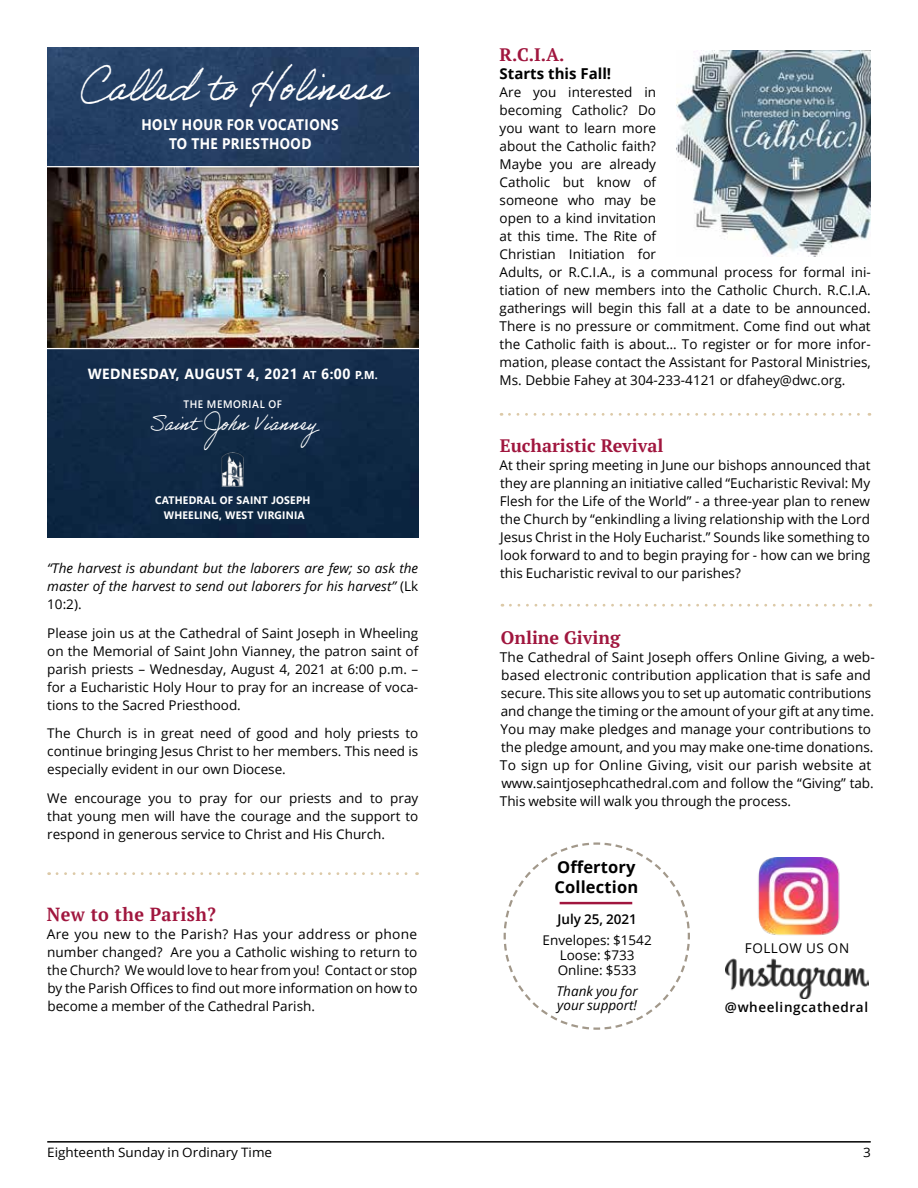
<style>
.page{position:relative;width:918px;height:1188px;background:#fff}
.page>*{position:absolute;margin:0;border:0;box-sizing:border-box;transform-origin:0 0}
.t1{font:41.4px "Adobe Handwriting Ernie";color:#fff;scale:.89 1}
.t2{font:21px "Adobe Handwriting Ernie";letter-spacing:.01em;color:#fff;scale:.87 1}
.t3{font:700 18.9px "PT Serif";letter-spacing:.025em;color:#a0163e;scale:.95 1}
.t4{font:700 18px "PT Serif";color:#a0163e}
.t5{font:700 16.5px/19.5px "Open Sans";letter-spacing:.01em;color:#000}
.t6{font:700 15.3px/19px "Segoe UI";letter-spacing:.035em;color:#fff;text-align:center;scale:.88 1}
.t7{font:700 15px "Open Sans";color:#000}
.t8{font:700 14.7px "Segoe UI";letter-spacing:.035em;color:#fff;scale:.95 1}
.t9{font:13.5px/18px "Open Sans";color:#000;text-align:justify}
.t10{font:italic 13.5px/13.5px "Open Sans";color:#000}
.t11{font:600 13.5px "Open Sans";letter-spacing:.045em;color:#000}
.t12{font:600 13.5px "Open Sans";color:#000}
.t13{font:13.5px "Open Sans";letter-spacing:.04em;color:#000}
.t14{font:13.35px/18px "Open Sans";color:#000;text-align:justify}
.t15{font:italic 13.35px/18px "Open Sans";color:#000;text-align:justify}
.t16{font:12.9px "Open Sans";color:#000;scale:1.04 1}
.t17{font:700 10.8px/14.7px "Segoe UI";letter-spacing:.025em;color:#fff;text-align:center;scale:.95 1}
.t18{font:600 10.8px "Segoe UI";letter-spacing:.06em;color:#fff;scale:.95 1}
.s1{font-size:11.4px}
.s2{font-style:normal}
</style>
<div class="page">
<hr style="left:47px;top:1141px;width:824px;height:2px;background:#000">
<svg style="left:509px;top:413px;width:361px;height:3px"></svg>
<svg style="left:503px;top:842px;width:187px;height:188px"></svg>
<hr style="left:560px;top:902px;width:72px;height:2px;background:#a0163e">
<img style="left:758px;top:857px;width:82px;height:79px">
<img style="left:725px;top:958px;width:144px;height:40px">
<img style="left:676px;top:50px;width:195px;height:207px">
<svg style="left:510px;top:604px;width:361px;height:3px"></svg>
<img style="left:48px;top:47px;width:370px;height:491px">
<img style="left:222px;top:453px;width:22px;height:33px">
<img style="left:48px;top:166px;width:370px;height:183px">
<svg style="left:57px;top:872px;width:361px;height:3px"></svg>
<h1 class="t1" style="left:80px;top:61px;width:345px">Called to Holiness</h1>
<p class="t6" style="left:141px;top:114px;width:226px">HOLY HOUR FOR VOCATIONS<br>TO THE PRIESTHOOD</p>
<p class="t8" style="left:88px;top:360px;width:307px">WEDNESDAY, AUGUST 4, 2021 <span class="s1">AT</span> 6:00 <span class="s1">P.M.</span></p>
<p class="t18" style="left:183px;top:394px;width:105px">THE MEMORIAL OF</p>
<h2 class="t2" style="left:149px;top:411px;width:194px">Saint John Vianney</h2>
<p class="t17" style="left:155px;top:492px;width:165px">CATHEDRAL OF SAINT JOSEPH<br>WHEELING, WEST VIRGINIA</p>
<p class="t15" style="left:47px;top:559px;width:373px">“The harvest is abundant but the laborers are few; so ask the master of the harvest to send out laborers for his harvest” <span class="s2">(Lk 10:2).</span></p>
<p class="t14" style="left:47px;top:624px;width:373px">Please join us at the Cathedral of Saint Joseph in Wheeling on the Memorial of Saint John Vianney, the patron saint of parish priests – Wednesday, August 4, 2021 at 6:00 p.m. – for a Eucharistic Holy Hour to pray for an increase of voca&shy;tions to the Sacred Priesthood.</p>
<p class="t14" style="left:47px;top:724px;width:373px">The Church is in great need of good and holy priests to continue bringing Jesus Christ to her members. This need is especially evident in our own Diocese.</p>
<p class="t14" style="left:47px;top:789px;width:373px">We encourage you to pray for our priests and to pray that young men will have the courage and the support to respond in generous service to Christ and His Church.</p>
<h3 class="t3" style="left:47px;top:902px;width:180px">New to the Parish?</h3>
<p class="t9" style="left:47px;top:925px;width:372px">Are you new to the Parish? Has your address or phone number changed? Are you a Catholic wishing to return to the Church? We would love to hear from you! Contact or stop by the Parish Offices to find out more information on how to become a member of the Cathedral Parish.</p>
<h3 class="t4" style="left:500px;top:43px;width:66px">R.C.I.A.</h3>
<p class="t7" style="left:500px;top:63px;width:113px">Starts this Fall!</p>
<p class="t9" style="left:500px;top:83px;width:373px;text-align:left">Are you interested in<br>becoming Catholic? Do<br>you want to learn more<br>about the Catholic faith?<br>Maybe you are already<br>Catholic but know of<br>someone who may be<br>open to a kind invitation<br>at this time. The Rite of<br>Christian Initiation for<br>Adults, or R.C.I.A., is a communal process for formal ini&shy;tiation of new members into the Catholic Church. R.C.I.A. gatherings will begin this fall at a date to be announced.<br>There is no pressure or commitment. Come find out what the Catholic faith is about… To register or for more infor&shy;mation, please contact the Assistant for Pastoral Ministries, Ms. Debbie Fahey at 304-233-4121 or dfahey@dwc.org.</p>
<h3 class="t4" style="left:500px;top:434px;width:165px">Eucharistic Revival</h3>
<p class="t9" style="left:500px;top:456px;width:372px">At their spring meeting in June our bishops announced that they are planning an initiative called “Eucharistic Revival: My Flesh for the Life of the World” - a three-year plan to renew the Church by “enkindling a living relationship with the Lord Jesus Christ in the Holy Eucharist.” Sounds like something to look forward to and to begin praying for - how can we bring this Eucharistic revival to our parishes?</p>
<h3 class="t4" style="left:501px;top:626px;width:121px">Online Giving</h3>
<p class="t9" style="left:500px;top:648px;width:376px;text-align:left">The Cathedral of Saint Joseph offers Online Giving, a web&shy;based electronic contribution application that is safe and secure. This site allows you to set up automatic contributions and change the timing or the amount of your gift at any time.<br>You may make pledges and manage your contributions to the pledge amount, and you may make one-time donations.<br>To sign up for Online Giving, visit our parish website at www.saintjosephcathedral.com and follow the “Giving” tab.<br>This website will walk you through the process.</p>
<p class="t5" style="left:555px;top:857px;width:85px">Offertory<br>Collection</p>
<p class="t12" style="left:557px;top:910px;width:81px">July 25, 2021</p>
<p class="t14" style="left:543px;top:933px;width:111px;line-height:15px;text-align:center">Envelopes: $1542<br>Loose: $733<br>Online: $533</p>
<p class="t10" style="left:557px;top:984px;width:83px">Thank you for your support!</p>
<p class="t13" style="left:745px;top:939px;width:106px">FOLLOW US ON</p>
<p class="t11" style="left:725px;top:998px;width:145px">@wheelingcathedral</p>
<p class="t16" style="left:47px;top:1143px;width:218px">Eighteenth Sunday in Ordinary Time</p>
<p class="t16" style="left:863px;top:1143px;width:9px">3</p>
</div>
